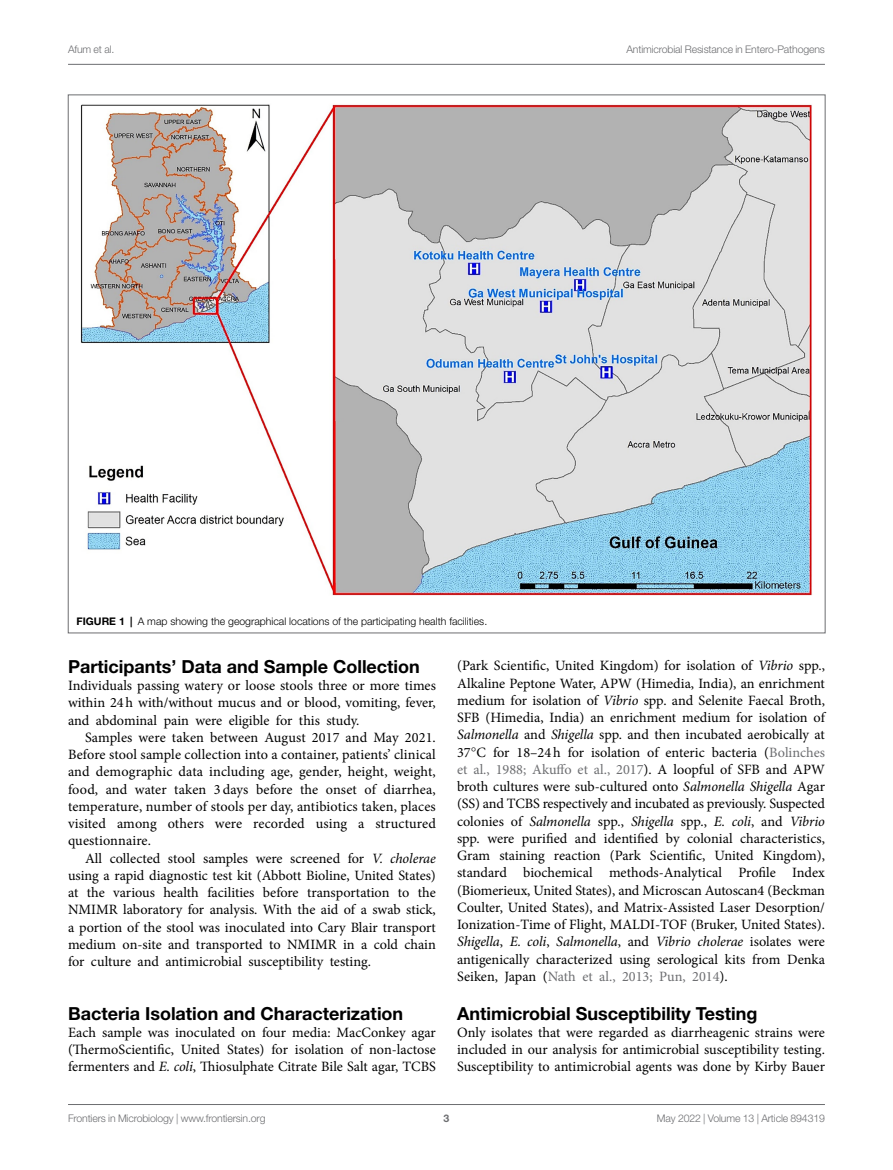
<style>
.page{position:relative;width:893px;height:1170px;background:#fff}
.page>*{position:absolute;margin:0;border:0;box-sizing:border-box;transform-origin:0 0}
.HEAD_2{font:700 18px "Helvetica Neue LT Std";color:#000}
.TEXT_FLUSH{font:14.25px/17.2px "Minion Pro";color:#000;text-align:justify}
.TEXT{font:14.25px/17.2px "Minion Pro";color:#000;text-align:justify}
.t1{font:300 10.5px "Helvetica Neue LT Std";letter-spacing:-.015em;color:#6d6e71}
.FIG_LEG{font:300 10.5px "Helvetica Neue LT Std";color:#000}
.t2{font:700 10.5px "Helvetica Neue LT Std";color:#6d6e71}
.s1{font-weight:700}
.s2{font-style:italic}
.s3{font-family:"STIX General"}
.s4{color:#6d6e71}
</style>
<div class="page">
<hr style="left:68px;top:64px;width:757px;height:1px;background:#6d6e71">
<hr style="left:68px;top:1104px;width:757px;height:1px;background:#6d6e71">
<img style="left:81px;top:104px;width:731px;height:491px">
<p class="t1" style="left:68px;top:42px;width:48px">Afum et al.</p>
<p class="t1" style="left:626px;top:42px;width:200px">Antimicrobial Resistance in Entero-Pathogens</p>
<p class="FIG_LEG" style="left:77px;top:614px;width:412px"><span class="s1">FIGURE 1 |</span> A map showing the geographical locations of the participating health facilities.</p>
<p class="HEAD_2" style="left:68px;top:655px;width:353px">Participants’ Data and Sample Collection</p>
<p class="TEXT_FLUSH" style="left:68px;top:677px;width:369px">Individuals passing watery or loose stools three or more times within 24h with/without mucus and or blood, vomiting, fever, and abdominal pain were eligible for this study.</p>
<p class="TEXT" style="left:68px;top:728px;width:369px;text-indent:17px">Samples were taken between August 2017 and May 2021.<br>Before stool sample collection into a container, patients’ clinical and demographic data including age, gender, height, weight, food, and water taken 3 days before the onset of diarrhea, temperature, number of stools per day, antibiotics taken, places visited among others were recorded using a structured questionnaire.</p>
<p class="TEXT" style="left:68px;top:849px;width:369px;text-indent:17px">All collected stool samples were screened for <span class="s2">V. cholerae </span>using a rapid diagnostic test kit (Abbott Bioline, United States) at the various health facilities before transportation to the NMIMR laboratory for analysis. With the aid of a swab stick, a portion of the stool was inoculated into Cary Blair transport medium on-site and transported to NMIMR in a cold chain for culture and antimicrobial susceptibility testing.</p>
<p class="HEAD_2" style="left:68px;top:1001px;width:337px">Bacteria Isolation and Characterization</p>
<p class="TEXT_FLUSH" style="left:68px;top:1023px;width:369px">Each sample was inoculated on four media: MacConkey agar (ThermoScientific, United States) for isolation of non-lactose fermenters and <span class="s2">E. coli</span>, Thiosulphate Citrate Bile Salt agar, TCBS</p>
<p class="TEXT_FLUSH" style="left:457px;top:657px;width:369px">(Park Scientific, United Kingdom) for isolation of <span class="s2">Vibrio</span> spp., Alkaline Peptone Water, APW (Himedia, India), an enrichment medium for isolation of <span class="s2">Vibrio</span> spp. and Selenite Faecal Broth, SFB (Himedia, India) an enrichment medium for isolation of <span class="s2">Salmonella</span> and <span class="s2">Shigella</span> spp. and then incubated aerobically at 37<span class="s3">°</span>C for 18–24h for isolation of enteric bacteria (<span class="s4">Bolinches et al., 1988; Akuffo et al., 2017</span>). A loopful of SFB and APW broth cultures were sub-cultured onto <span class="s2">Salmonella Shigella</span> Agar (SS) and TCBS respectively and incubated as previously. Suspected colonies of <span class="s2">Salmonella</span> spp., <span class="s2">Shigella</span> spp., <span class="s2">E. coli</span>, and <span class="s2">Vibrio </span>spp. were purified and identified by colonial characteristics, Gram staining reaction (Park Scientific, United Kingdom), standard biochemical methods-Analytical Profile Index (Biomerieux, United States), and Microscan Autoscan4 (Beckman Coulter, United States), and Matrix-Assisted Laser Desorption/ Ionization-Time of Flight, MALDI-TOF (Bruker, United States).<br><span class="s2">Shigella</span>, <span class="s2">E. coli</span>, <span class="s2">Salmonella</span>, and <span class="s2">Vibrio cholerae</span> isolates were antigenically characterized using serological kits from Denka Seiken, Japan (<span class="s4">Nath et al., 2013; Pun, 2014</span>).</p>
<p class="HEAD_2" style="left:457px;top:1001px;width:302px">Antimicrobial Susceptibility Testing</p>
<p class="TEXT_FLUSH" style="left:457px;top:1023px;width:369px">Only isolates that were regarded as diarrheagenic strains were included in our analysis for antimicrobial susceptibility testing.<br>Susceptibility to antimicrobial agents was done by Kirby Bauer</p>
<p class="t1" style="left:68px;top:1111px;width:199px">Frontiers in Microbiology | www.frontiersin.org</p>
<p class="t2" style="left:444px;top:1111px;width:7px">3</p>
<p class="t1" style="left:657px;top:1111px;width:169px">May 2022 | Volume 13 | Article 894319</p>
</div>
